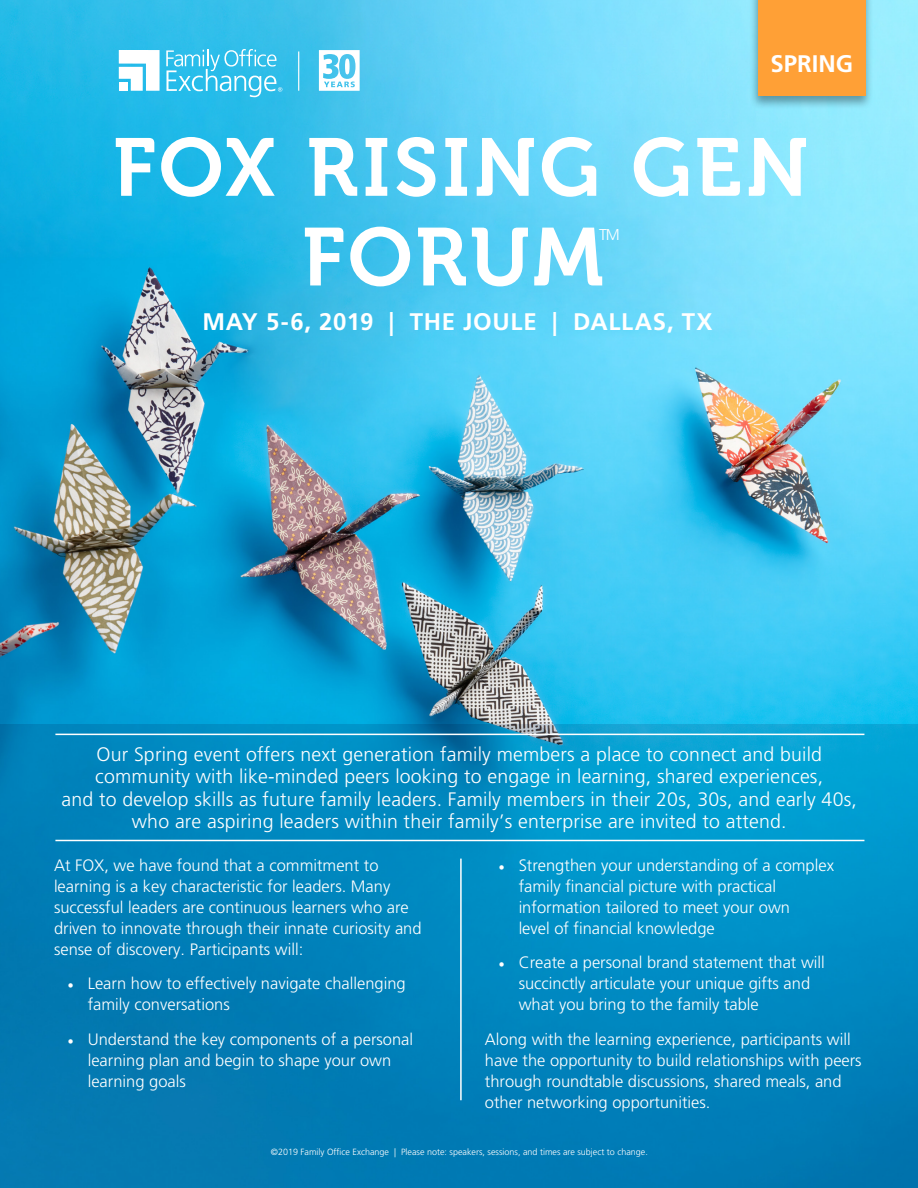
<style>
.page{position:relative;width:918px;height:1188px;background:#fff}
.page>*{position:absolute;margin:0;border:0;box-sizing:border-box;transform-origin:0 0}
.t1{font:81.45px/89.7px "Museo 700";letter-spacing:.035em;color:#fff;text-align:center}
.t2{font:700 24px "Frutiger LT";letter-spacing:.03em;color:#fff}
.Session_Description{font:300 19.5px/22.5px "Frutiger LT";letter-spacing:.01em;color:#fff;text-align:center}
.t3{font:300 16.5px/21px "Frutiger LT";color:#fff}
.t4{font:300 15.75px "Frutiger LT";color:#fff}
.t5{font:300 9px "Frutiger LT";color:#fff}
.s1{font-family:"Minion Pro";font-weight:400}
</style>
<div class="page">
<img style="left:0;top:0;width:918px;height:724px">
<svg style="left:0;top:724px;width:918px;height:464px;background:#0186bd"></svg>
<hr style="left:460px;top:859px;width:2px;height:241px;background:#fff">
<div style="left:749px;top:0;width:124px;height:110px;background:#000;opacity:.35"></div>
<div style="left:758px;top:0;width:108px;height:96px;background:#ffa036"></div>
<hr style="left:55px;top:840px;width:809px;height:1px;background:#fff">
<hr style="left:55px;top:734px;width:809px;height:1px;background:#fff">
<svg style="left:319px;top:50px;width:41px;height:41px"></svg>
<svg style="left:166px;top:49px;width:116px;height:48px;background:#53c9ed"></svg>
<hr style="left:298px;top:51px;width:1px;height:40px;background:#fff">
<svg style="left:119px;top:50px;width:41px;height:41px"></svg>
<p class="t2" style="left:771px;top:50px;width:84px">SPRING</p>
<p class="t1" style="left:113px;top:124px;width:697px">FOX RISING GEN<br>FORUM</p>
<p class="t4" style="left:599px;top:226px;width:22px">TM</p>
<p class="t2" style="left:202px;top:307px;width:512px">MAY 5-6, 2019 | THE JOULE | DALLAS, TX</p>
<p class="Session_Description" style="left:62px;top:743px;width:797px">Our Spring event offers next generation family members a place to connect and build community with like-minded peers looking to engage in learning, shared experiences,<br>and to develop skills as future family leaders. Family members in their 20s, 30s, and early 40s, who are aspiring leaders within their family’s enterprise are invited to attend.</p>
<p class="t3" style="left:54px;top:855px;width:369px">At FOX, we have found that a commitment to learning is a key characteristic for leaders. Many successful leaders are continuous learners who are driven to innovate through their innate curiosity and sense of discovery. Participants will:</p>
<p class="t3" style="left:88px;top:974px;width:320px;text-indent:-20px"><span class="s1">•</span> Learn how to effectively navigate challenging family conversations</p>
<p class="t3" style="left:88px;top:1029px;width:327px;text-indent:-20px"><span class="s1">•</span> Understand the key components of a personal learning plan and begin to shape your own learning goals</p>
<p class="t3" style="left:519px;top:855px;width:317px;text-indent:-20px"><span class="s1">•</span> Strengthen your understanding of a complex family financial picture with practical information tailored to meet your own<br>level of financial knowledge</p>
<p class="t3" style="left:519px;top:953px;width:308px;text-indent:-20px"><span class="s1">•</span> Create a personal brand statement that will succinctly articulate your unique gifts and what you bring to the family table</p>
<p class="t3" style="left:485px;top:1029px;width:378px">Along with the learning experience, participants will have the opportunity to build relationships with peers through roundtable discussions, shared meals, and other networking opportunities.</p>
<p class="t5" style="left:271px;top:1147px;width:379px">©2019 Family Office Exchange | Please note: speakers, sessions, and times are subject to change.</p>
</div>
